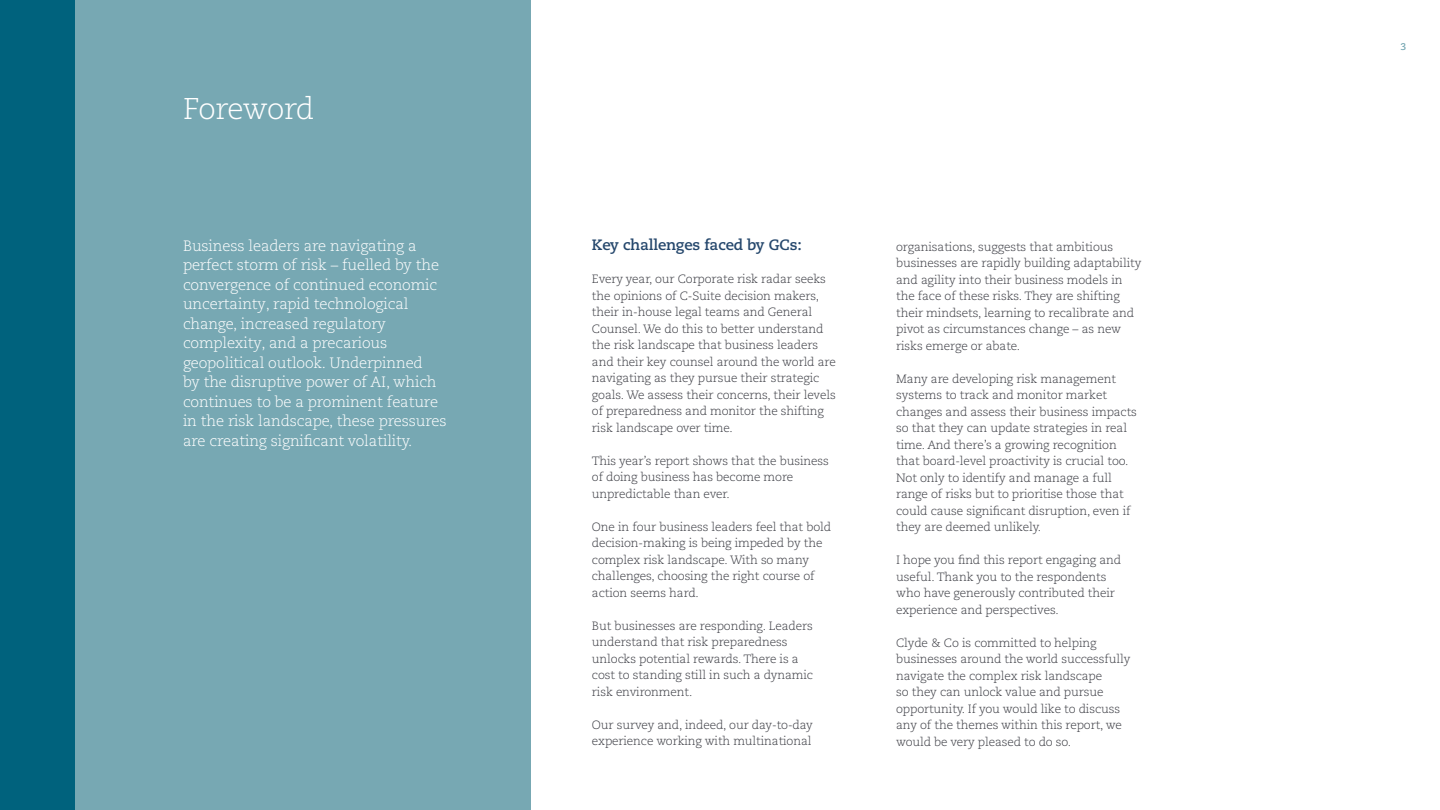
<style>
.page{position:relative;width:1440px;height:810px;background:#fff}
.page>*{position:absolute;margin:0;border:0;box-sizing:border-box;transform-origin:0 0}
.t1{font:300 30px "Caecilia LT Pro 45";letter-spacing:-.02em;color:#fff}
.t2{font:300 15px/19.5px "Caecilia LT Pro 45";letter-spacing:-.01em;color:#fff}
.t3{font:700 15px "Caecilia LT Pro 75";letter-spacing:-.01em;color:#25476c}
.t4{font:300 12px/16.5px "Caecilia LT Pro 45";letter-spacing:-.01em;color:#3b3c43}
.t5{font:700 9.75px "Caecilia LT Pro 75";color:#77a8b3}
</style>
<div class="page">
<div style="left:0;top:0;width:75px;height:810px;background:#00627d"></div>
<div style="left:75px;top:0;width:455px;height:810px;background:#77a8b3"></div>
<h1 class="t1" style="left:183px;top:89px;width:133px">Foreword</h1>
<p class="t3" style="left:592px;top:235px;width:211px">Key challenges faced by GCs:</p>
<p class="t4" style="left:592px;top:271px;width:245px">Every year, our Corporate risk radar seeks the opinions of C-Suite decision makers, their in-house legal teams and General Counsel. We do this to better understand the risk landscape that business leaders and their key counsel around the world are navigating as they pursue their strategic goals. We assess their concerns, their levels of preparedness and monitor the shifting risk landscape over time.</p>
<p class="t4" style="left:592px;top:452px;width:238px">This year’s report shows that the business of doing business has become more unpredictable than ever.</p>
<p class="t4" style="left:592px;top:518px;width:241px">One in four business leaders feel that bold decision-making is being impeded by the complex risk landscape. With so many challenges, choosing the right course of action seems hard.</p>
<p class="t4" style="left:592px;top:617px;width:223px">But businesses are responding. Leaders understand that risk preparedness unlocks potential rewards. There is a cost to standing still in such a dynamic risk environment.</p>
<p class="t4" style="left:592px;top:716px;width:222px">Our survey and, indeed, our day-to-day experience working with multinational</p>
<p class="t2" style="left:183px;top:235px;width:265px">Business leaders are navigating a perfect storm of risk – fuelled by the convergence of continued economic uncertainty, rapid technological change, increased regulatory complexity, and a precarious geopolitical outlook. Underpinned<br>by the disruptive power of AI, which continues to be a prominent feature in the risk landscape, these pressures are creating significant volatility.</p>
<p class="t4" style="left:896px;top:238px;width:247px">organisations, suggests that ambitious businesses are rapidly building adaptability and agility into their business models in the face of these risks. They are shifting their mindsets, learning to recalibrate and pivot as circumstances change – as new risks emerge or abate.</p>
<p class="t4" style="left:896px;top:370px;width:242px">Many are developing risk management systems to track and monitor market changes and assess their business impacts so that they can update strategies in real time. And there’s a growing recognition that board-level proactivity is crucial too.<br>Not only to identify and manage a full range of risks but to prioritise those that could cause significant disruption, even if they are deemed unlikely.</p>
<p class="t4" style="left:896px;top:551px;width:227px">I hope you find this report engaging and useful. Thank you to the respondents who have generously contributed their experience and perspectives.</p>
<p class="t4" style="left:896px;top:634px;width:236px">Clyde &amp; Co is committed to helping businesses around the world successfully navigate the complex risk landscape<br>so they can unlock value and pursue opportunity. If you would like to discuss any of the themes within this report, we would be very pleased to do so.</p>
<p class="t5" style="left:1400px;top:39px;width:7px">3</p>
</div>
